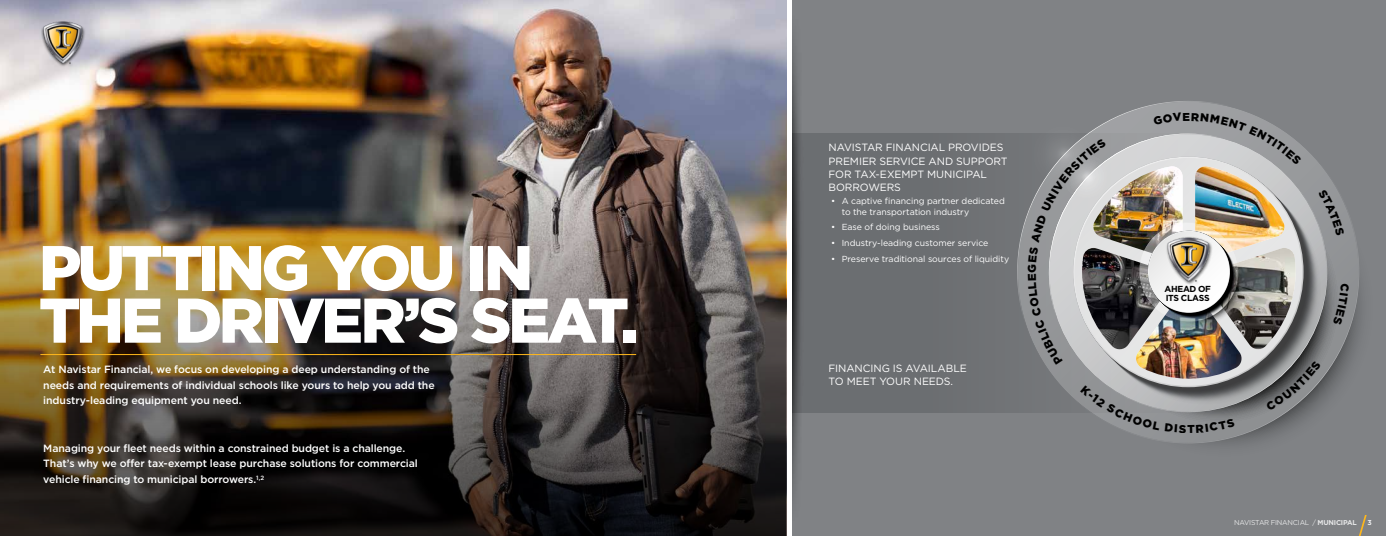
<style>
.page{position:relative;width:1386px;height:536px;background:#fff}
.page>*{position:absolute;margin:0;border:0;box-sizing:border-box;transform-origin:0 0}
.t1{font:900 63px/52.5px "Gotham";letter-spacing:-.06em;color:#fff}
.t2{font:500 10.5px/15.8px "Gotham";letter-spacing:-.01em;color:#fff}
.t3{font:10.5px/13.1px "Gotham";letter-spacing:-.01em;color:#fff}
.t4{font:8.75px/10.5px "Gotham";letter-spacing:-.005em;color:#fff}
.t5{font:700 8.75px/8.8px "Gotham";letter-spacing:-.04em;color:#000}
.t6{font:7px "Gotham";letter-spacing:-.03em;color:#fff}
.t7{font:500 7px "Gotham";color:#fff}
.s1{font-weight:700}
</style>
<div class="page">
<div style="left:792px;top:0;width:594px;height:536px;background:#808285"></div>
<img style="left:0;top:0;width:786px;height:133px">
<img style="left:0;top:133px;width:786px;height:403px">
<img style="left:792px;top:39px;width:8px;height:459px">
<hr style="left:41px;top:354px;width:595px;height:1px;background:#ffb71b">
<div style="left:792px;top:133px;width:396px;height:280px;background:#6b6e71"></div>
<img style="left:40px;top:19px;width:46px;height:49px">
<svg style="left:1017px;top:101px;width:342px;height:342px"></svg>
<svg style="left:1105px;top:190px;width:252px;height:251px"></svg>
<svg style="left:1359px;top:515px;width:8px;height:21px"></svg>
<img style="left:1028px;top:113px;width:321px;height:319px">
<h1 class="t1" style="left:39px;top:240px;width:601px">PUTTING YOU IN<br>THE DRIVER’S SEAT.</h1>
<p class="t2" style="left:43px;top:361px;width:393px">At Navistar Financial, we focus on developing a deep understanding of the needs and requirements of individual schools like yours to help you add the industry-leading equipment you need.</p>
<p class="t2" style="left:43px;top:439px;width:376px">Managing your fleet needs within a constrained budget is a challenge.<br>That’s why we offer tax-exempt lease purchase solutions for commercial vehicle financing to municipal borrowers.<sup>1,2</sup></p>
<p class="t3" style="left:829px;top:141px;width:181px">NAVISTAR FINANCIAL PROVIDES<br>PREMIER SERVICE AND SUPPORT<br>FOR TAX-EXEMPT MUNICIPAL<br>BORROWERS</p>
<p class="t4" style="left:842px;top:195px;width:165px;text-indent:-10px">• A captive financing partner dedicated to the transportation industry</p>
<p class="t4" style="left:831px;top:222px;width:110px">• Ease of doing business</p>
<p class="t4" style="left:831px;top:237px;width:159px">• Industry-leading customer service</p>
<p class="t4" style="left:831px;top:253px;width:180px">• Preserve traditional sources of liquidity</p>
<p class="t3" style="left:829px;top:361px;width:140px">FINANCING IS AVAILABLE</p>
<p class="t3" style="left:829px;top:374px;width:126px">TO MEET YOUR NEEDS.</p>
<p class="t5" style="left:1164px;top:284px;width:48px">AHEAD OF<br>ITS CLASS</p>
<p class="t6" style="left:1234px;top:519px;width:124px">NAVISTAR FINANCIAL / <span class="s1">MUNICIPAL</span></p>
<p class="t7" style="left:1368px;top:518px;width:6px">3</p>
</div>
